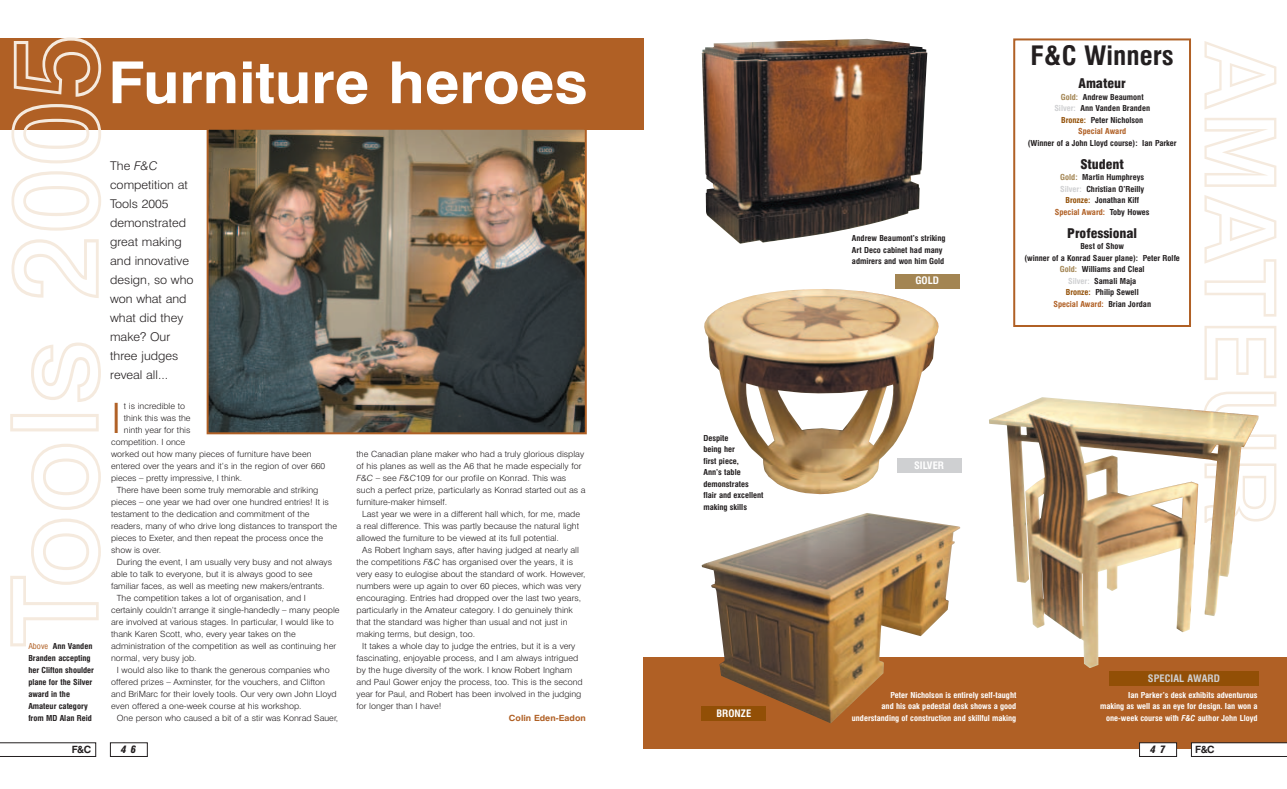
<style>
.page{position:relative;width:1287px;height:789px;background:#fff}
.page>*{position:absolute;margin:0;border:0;box-sizing:border-box;transform-origin:0 0}
.t1{font:123px "Swiss 721 BT Bold Outline";color:#f5eade}
.t2{font:100px "Swiss 721 BT Bold Outline";color:#f5eade}
.t3{font:700 57.9px "Swiss 721 BT";color:#fff;scale:1.05 1}
.t4{font:300 41.9px "Swiss 721 BT";color:#b06025;scale:1.05 1}
.t5{font:700 condensed 26px "Swiss 721 BT";color:#231f20;scale:1.05 1}
.t6{font:900 condensed 13px "Swiss 721 BT";letter-spacing:-.005em;color:#231f20;scale:1.05 1}
.t7{font:300 12px/19px "Swiss 721 BT";color:#231f20;scale:1.05 1}
.t8{font:700 condensed 10px "Swiss 721 BT";letter-spacing:.005em;color:#fff;scale:1.05 1}
.t9{font:700 condensed 10px "Swiss 721 BT";letter-spacing:.005em;color:#cfd0d2;scale:1.05 1}
.t10{font:700 10px "Swiss 721 BT";color:#231f20}
.t11{font:italic 900 condensed 10px "Swiss 721 BT";color:#231f20}
.t12{font:300 8.5px/12px "Swiss 721 BT";color:#231f20;scale:1.05 1}
.t13{font:700 8.5px "Swiss 721 BT";color:#b06025;scale:1.05 1}
.t14{font:700 condensed 8px/11.5px "Swiss 721 BT";color:#231f20;scale:1.05 1}
.t15{font:700 condensed 8px/11.5px "Swiss 721 BT";color:#fff;text-align:right;scale:1.05 1}
.s1{font-weight:400;color:#b06025}
.s2{font-style:italic}
.s3{color:#a38553}
.s4{color:#cfd0d2}
.s5{color:#924f06}
.s6{color:#b06025}
</style>
<div class="page">
<div style="left:643px;top:657px;width:643px;height:91px;background:#b06025"></div>
<div style="left:1139px;top:742px;width:38px;height:14px;background:#fff"></div>
<div style="left:1139px;top:742px;width:38px;height:14px;border:1px solid #231f20"></div>
<svg style="left:1191px;top:742px;width:95px;height:14px"></svg>
<svg style="left:0;top:742px;width:96px;height:14px"></svg>
<div style="left:0;top:39px;width:643px;height:91px;background:#b06025"></div>
<img style="left:210px;top:131px;width:374px;height:300px">
<div style="left:207px;top:128px;width:380px;height:306px;border:2px solid #b06025"></div>
<div style="left:895px;top:274px;width:64px;height:14px;background:#a38553"></div>
<img style="left:702px;top:39px;width:225px;height:204px">
<img style="left:702px;top:513px;width:258px;height:210px">
<img style="left:704px;top:289px;width:235px;height:205px">
<div style="left:897px;top:458px;width:64px;height:14px;background:#cfd0d2"></div>
<img style="left:989px;top:397px;width:270px;height:270px">
<div style="left:702px;top:706px;width:64px;height:14px;background:#924f06"></div>
<div style="left:1013px;top:38px;width:178px;height:289px;border:2px solid #b06025"></div>
<div style="left:1109px;top:671px;width:150px;height:14px;background:#924f06"></div>
<h1 class="t1" style="left:10px;top:648px;width:616px;rotate:-90deg">Tools 2005</h1>
<p class="t14" style="left:28px;top:640px;width:64px;line-height:12px"><span class="s1">Above</span> Ann Vanden<br>Branden accepting her Clifton shoulder plane for the Silver award in the<br>Amateur category from MD Alan Reid</p>
<h3 class="t3" style="left:108px;top:61px;width:458px">Furniture heroes</h3>
<h3 class="t7" style="left:110px;top:157px;width:81px">The <span class="s2">F&amp;C </span>competition at<br>Tools 2005 demonstrated great making and innovative design, so who won what and what did they make? Our three judges reveal all...</h3>
<h3 class="t4" style="left:111px;top:402px;width:11px">I</h3>
<p class="t12" style="left:124px;top:400px;width:60px">t is incredible to</p>
<p class="t12" style="left:124px;top:412px;width:65px">think this was the</p>
<p class="t12" style="left:124px;top:424px;width:65px">ninth year for this</p>
<p class="t12" style="left:111px;top:436px;width:72px">competition. I once</p>
<p class="t12" style="left:111px;top:448px;width:192px">worked out how many pieces of furniture have been</p>
<p class="t12" style="left:111px;top:460px;width:205px">entered over the years and it’s in the region of over 660</p>
<p class="t12" style="left:111px;top:472px;width:126px">pieces – pretty impressive, I think.</p>
<p class="t12" style="left:117px;top:484px;width:193px">There have been some truly memorable and striking</p>
<p class="t12" style="left:111px;top:496px;width:209px">pieces – one year we had over one hundred entries! It is</p>
<p class="t12" style="left:111px;top:508px;width:190px">testament to the dedication and commitment of the</p>
<p class="t12" style="left:111px;top:520px;width:217px">readers, many of who drive long distances to transport the</p>
<p class="t12" style="left:111px;top:532px;width:204px">pieces to Exeter, and then repeat the process once the</p>
<p class="t12" style="left:111px;top:544px;width:49px">show is over.</p>
<p class="t12" style="left:117px;top:556px;width:206px">During the event, I am usually very busy and not always</p>
<p class="t12" style="left:111px;top:568px;width:193px">able to talk to everyone, but it is always good to see</p>
<p class="t12" style="left:111px;top:580px;width:205px">familiar faces, as well as meeting new makers/entrants.</p>
<p class="t12" style="left:117px;top:592px;width:182px">The competition takes a lot of organisation, and I</p>
<p class="t12" style="left:111px;top:604px;width:219px">certainly couldn’t arrange it single-handedly – many people</p>
<p class="t12" style="left:111px;top:616px;width:214px">are involved at various stages. In particular, I would like to</p>
<p class="t12" style="left:111px;top:628px;width:177px">thank Karen Scott, who, every year takes on the</p>
<p class="t12" style="left:111px;top:640px;width:216px">administration of the competition as well as continuing her</p>
<p class="t12" style="left:111px;top:652px;width:83px">normal, very busy job.</p>
<p class="t12" style="left:117px;top:664px;width:204px">I would also like to thank the generous companies who</p>
<p class="t12" style="left:111px;top:676px;width:205px">offered prizes – Axminster, for the vouchers, and Clifton</p>
<p class="t12" style="left:111px;top:688px;width:216px">and BriMarc for their lovely tools. Our very own John Lloyd</p>
<p class="t12" style="left:111px;top:700px;width:183px">even offered a one-week course at his workshop.</p>
<p class="t12" style="left:117px;top:712px;width:212px">One person who caused a bit of a stir was Konrad Sauer,</p>
<p class="t12" style="left:357px;top:448px;width:220px">the Canadian plane maker who had a truly glorious display of his planes as well as the A6 that he made especially for <span class="s2">F&amp;C</span> – see <span class="s2">F&amp;C</span>109 for our profile on Konrad. This was such a perfect prize, particularly as Konrad started out as a furniture-maker himself.</p>
<p class="t12" style="left:357px;top:508px;width:214px;text-indent:6px">Last year we were in a different hall which, for me, made a real difference. This was partly because the natural light allowed the furniture to be viewed at its full potential.</p>
<p class="t12" style="left:357px;top:544px;width:220px;text-indent:6px">As Robert Ingham says, after having judged at nearly all the competitions <span class="s2">F&amp;C</span> has organised over the years, it is very easy to eulogise about the standard of work. However, numbers were up again to over 60 pieces, which was very encouraging. Entries had dropped over the last two years, particularly in the Amateur category. I do genuinely think that the standard was higher than usual and not just in making terms, but design, too.</p>
<p class="t12" style="left:357px;top:640px;width:217px;text-indent:6px">It takes a whole day to judge the entries, but it is a very fascinating, enjoyable process, and I am always intrigued by the huge diversity of the work. I know Robert Ingham and Paul Gower enjoy the process, too. This is the second year for Paul, and Robert has been involved in the judging for longer than I have!</p>
<p class="t13" style="left:509px;top:714px;width:75px">Colin Eden-Eadon</p>
<p class="t14" style="left:703px;top:432px;width:59px">Despite<br>being her<br>first piece,<br>Ann’s table demonstrates flair and excellent making skills</p>
<p class="t8" style="left:716px;top:708px;width:35px">BRONZE</p>
<p class="t14" style="left:852px;top:233px;width:91px">Andrew Beaumont’s striking<br>Art Deco cabinet had many admirers and won him Gold</p>
<p class="t8" style="left:915px;top:277px;width:24px">GOLD</p>
<p class="t8" style="left:914px;top:461px;width:30px">SILVER</p>
<h3 class="t5" style="left:1030px;top:45px;width:138px">F&amp;C Winners</h3>
<h3 class="t6" style="left:1079px;top:78px;width:47px">Amateur</h3>
<p class="t14" style="left:1054px;top:91px;width:93px;text-align:center"><span class="s3">Gold:</span> Andrew Beaumont<br><span class="s4">Silver:</span> Ann Vanden Branden<br><span class="s5">Bronze:</span> Peter Nicholson<br><span class="s6">Special Award</span></p>
<p class="t14" style="left:1028px;top:137px;width:143px">(Winner of a John Lloyd course): Ian Parker</p>
<h3 class="t6" style="left:1080px;top:159px;width:43px">Student</h3>
<p class="t14" style="left:1055px;top:172px;width:92px;text-align:center"><span class="s3">Gold:</span> Martin Humphreys<br><span class="s4">Silver:</span> Christian O’Reilly<br><span class="s5">Bronze:</span> Jonathan Kiff<br><span class="s6">Special Award:</span> Toby Howes</p>
<h3 class="t6" style="left:1067px;top:228px;width:68px">Professional</h3>
<p class="t14" style="left:1024px;top:241px;width:150px;text-align:center">Best of Show<br>(winner of a Konrad Sauer plane): Peter Rolfe<br><span class="s3">Gold:</span> Williams and Cleal<br><span class="s4">Silver:</span> Samali Maja<br><span class="s5">Bronze:</span> Philip Sewell<br><span class="s6">Special Award:</span> Brian Jordan</p>
<h2 class="t2" style="left:1276px;top:40px;width:489px;rotate:90deg">AMATEUR</h2>
<p class="t15" style="left:852px;top:689px;width:158px">Peter Nicholson is entirely self-taught<br>and his oak pedestal desk shows a good understanding of construction and skillful making</p>
<p class="t9" style="left:1148px;top:673px;width:70px">SPECIAL AWARD</p>
<p class="t15" style="left:1100px;top:689px;width:152px">Ian Parker’s desk exhibits adventurous<br>making as well as an eye for design. Ian won a one-week course with <span class="s2">F&amp;C</span> author John Lloyd</p>
<p class="t10" style="left:72px;top:745px;width:21px">F&amp;C</p>
<p class="t11" style="left:121px;top:745px;width:16px">4 6</p>
<p class="t11" style="left:1150px;top:745px;width:16px">4 7</p>
<p class="t10" style="left:1195px;top:745px;width:21px">F&amp;C</p>
</div>
